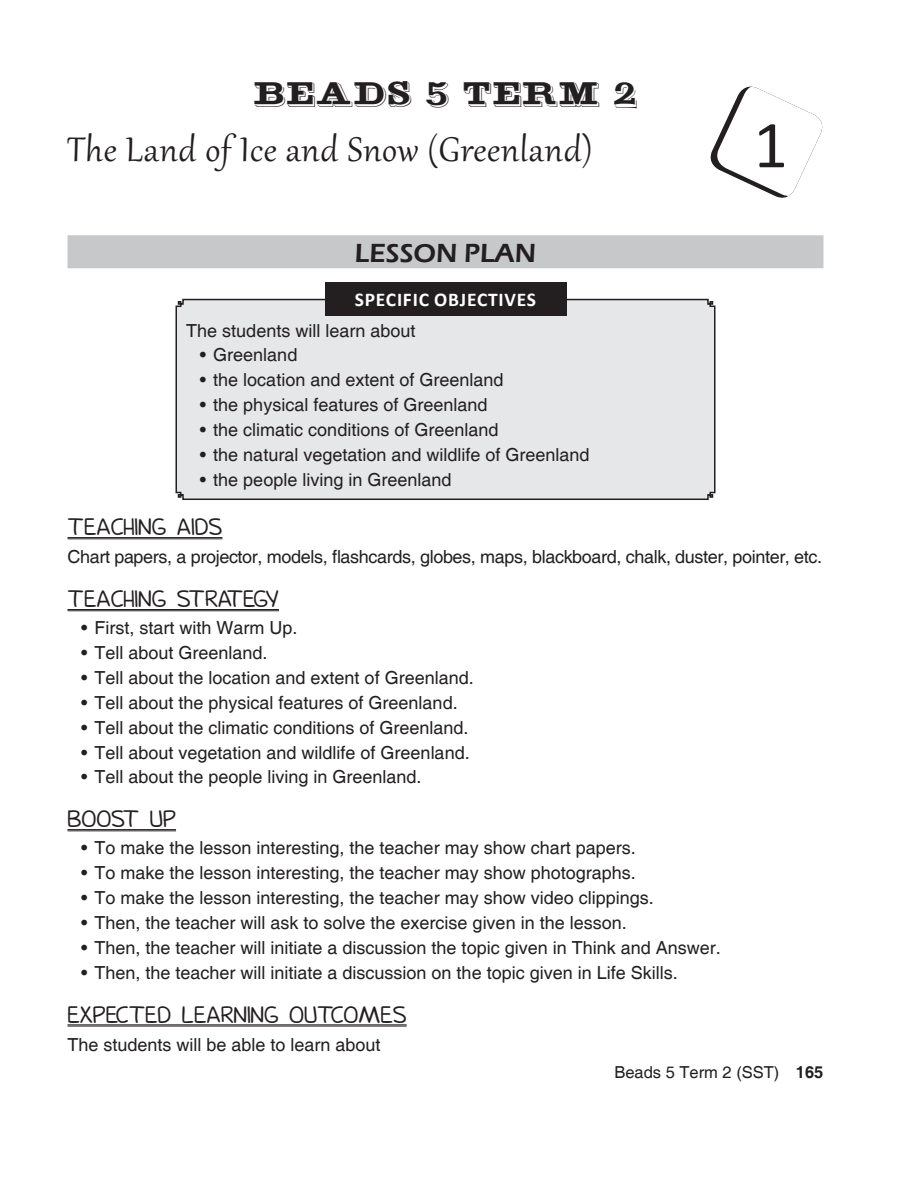
<style>
.page{position:relative;width:918px;height:1188px;background:#fff}
.page>*{position:absolute;margin:0;border:0;box-sizing:border-box;transform-origin:0 0}
.t1{font:67.5px "Calibri";color:#231f20}
.Head{font:42px "Gabriola";letter-spacing:.02em;color:#231f20}
.Head-2{font:36px "Gold Mine Plain";letter-spacing:.02em;color:#231f20}
.Lesson_plan{font:600 27px "Eras ITC";color:#231f20}
.Head_1{font:21px "Donald";color:#231f20}
.t2{font:700 19.5px "Calibri";letter-spacing:.04em;color:#fff}
.Body_text{font:18px "Helvetica";color:#231f20}
.Body_text-2{font:18px "Helvetica";letter-spacing:-.02em;color:#231f20}
.t3{font:16.5px "Helvetica";color:#231f20}
.s1{font-weight:700}
</style>
<div class="page">
<div style="left:68px;top:235px;width:756px;height:33px;background:#c7c8ca"></div>
<hr style="left:68px;top:537px;width:154px;height:1px;background:#231f20">
<hr style="left:68px;top:539px;width:154px;height:1px;background:#231f20">
<hr style="left:68px;top:609px;width:211px;height:1px;background:#231f20">
<hr style="left:68px;top:611px;width:211px;height:1px;background:#231f20">
<hr style="left:68px;top:829px;width:108px;height:1px;background:#231f20">
<hr style="left:68px;top:831px;width:108px;height:1px;background:#231f20">
<hr style="left:68px;top:1025px;width:339px;height:1px;background:#231f20">
<hr style="left:68px;top:1026px;width:339px;height:1px;background:#231f20">
<div style="left:175px;top:298px;width:541px;height:202px;background:#e6e7e9"></div>
<div style="left:325px;top:282px;width:241px;height:34px;background:#231f20"></div>
<svg style="left:710px;top:86px;width:113px;height:112px"></svg>
<p class="Head-2" style="left:254px;top:70px;width:385px">BEADS 5 TERM 2</p>
<p class="Head" style="left:68px;top:122px;width:527px">The Land of Ice and Snow (Greenland)</p>
<p class="Lesson_plan" style="left:355px;top:237px;width:183px">LESSON PLAN</p>
<p class="t2" style="left:355px;top:288px;width:183px">SPECIFIC OBJECTIVES</p>
<p class="Body_text" style="left:186px;top:320px;width:231px">The students will learn about</p>
<p class="Body_text" style="left:200px;top:345px;width:99px">• Greenland</p>
<p class="Body_text" style="left:200px;top:370px;width:305px">• the location and extent of Greenland</p>
<p class="Body_text" style="left:200px;top:394px;width:289px">• the physical features of Greenland</p>
<p class="Body_text" style="left:200px;top:419px;width:300px">• the climatic conditions of Greenland</p>
<p class="Body_text" style="left:200px;top:444px;width:391px">• the natural vegetation and wildlife of Greenland</p>
<p class="Body_text" style="left:200px;top:469px;width:253px">• the people living in Greenland</p>
<p class="t1" style="left:753px;top:103px;width:36px">1</p>
<p class="Head_1" style="left:68px;top:518px;width:156px">TEACHING AIDS</p>
<p class="Body_text-2" style="left:68px;top:547px;width:756px">Chart papers, a projector, models, flashcards, globes, maps, blackboard, chalk, duster, pointer, etc.</p>
<p class="Head_1" style="left:68px;top:590px;width:213px">TEACHING STRATEGY</p>
<p class="Body_text" style="left:81px;top:618px;width:218px">• First, start with Warm Up.</p>
<p class="Body_text" style="left:81px;top:642px;width:188px">• Tell about Greenland.</p>
<p class="Body_text" style="left:81px;top:667px;width:394px">• Tell about the location and extent of Greenland.</p>
<p class="Body_text" style="left:81px;top:692px;width:378px">• Tell about the physical features of Greenland.</p>
<p class="Body_text" style="left:81px;top:717px;width:389px">• Tell about the climatic conditions of Greenland.</p>
<p class="Body_text" style="left:81px;top:742px;width:390px">• Tell about vegetation and wildlife of Greenland.</p>
<p class="Body_text" style="left:81px;top:767px;width:342px">• Tell about the people living in Greenland.</p>
<p class="Head_1" style="left:68px;top:810px;width:110px">BOOST UP</p>
<p class="Body_text" style="left:81px;top:838px;width:556px">• To make the lesson interesting, the teacher may show chart papers.</p>
<p class="Body_text" style="left:81px;top:863px;width:556px">• To make the lesson interesting, the teacher may show photographs.</p>
<p class="Body_text" style="left:81px;top:887px;width:574px">• To make the lesson interesting, the teacher may show video clippings.</p>
<p class="Body_text" style="left:81px;top:912px;width:547px">• Then, the teacher will ask to solve the exercise given in the lesson.</p>
<p class="Body_text" style="left:81px;top:937px;width:641px">• Then, the teacher will initiate a discussion the topic given in Think and Answer.</p>
<p class="Body_text" style="left:81px;top:962px;width:598px">• Then, the teacher will initiate a discussion on the topic given in Life Skills.</p>
<p class="Head_1" style="left:68px;top:1006px;width:341px">EXPECTED LEARNING OUTCOMES</p>
<p class="Body_text" style="left:68px;top:1034px;width:315px">The students will be able to learn about</p>
<p class="t3" style="left:614px;top:1063px;width:211px">Beads 5 Term 2 (SST) <span class="s1">165</span></p>
</div>
